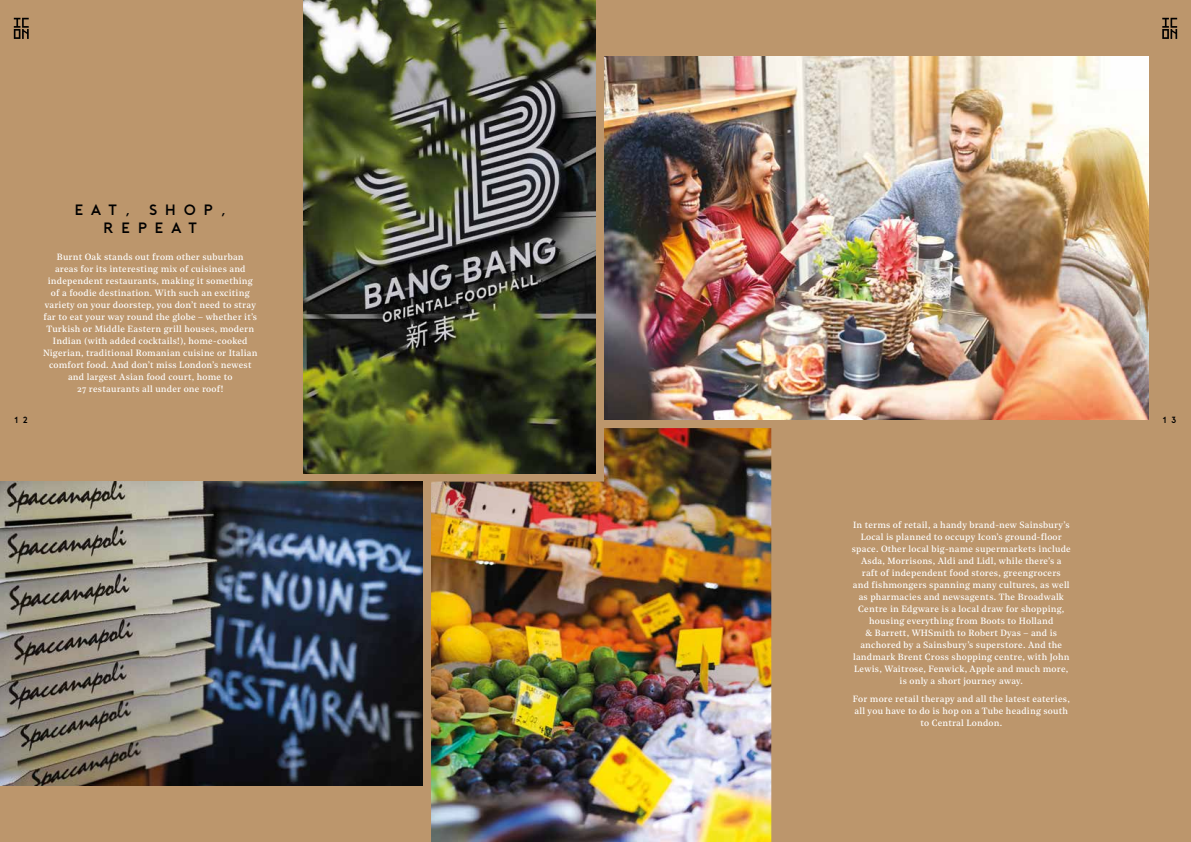
<style>
.page{position:relative;width:1191px;height:842px;background:#bc966c}
.page>*{position:absolute;margin:0;border:0;box-sizing:border-box;transform-origin:0 0}
.t1{font:500 15px/18px "Porter";letter-spacing:.5em;color:#000;text-align:center}
.t2{font:9px/12px "Noe Text";letter-spacing:.025em;color:#fff;text-align:center}
.t3{font:500 9px "Porter";color:#000}
</style>
<div class="page">
<img style="left:431px;top:428px;width:340px;height:414px">
<img style="left:0;top:482px;width:422px;height:303px">
<img style="left:604px;top:57px;width:544px;height:363px">
<img style="left:303px;top:0;width:292px;height:473px">
<svg style="left:14px;top:18px;width:15px;height:21px"></svg>
<svg style="left:1162px;top:18px;width:15px;height:21px"></svg>
<h1 class="t1" style="left:74px;top:201px;width:153px">EAT, SHOP,<br>REPEAT</h1>
<p class="t2" style="left:43px;top:250px;width:216px">Burnt Oak stands out from other suburban<br>areas for its interesting mix of cuisines and independent restaurants, making it something of a foodie destination. With such an exciting variety on your doorstep, you don’t need to stray far to eat your way round the globe – whether it’s Turkish or Middle Eastern grill houses, modern Indian (with added cocktails!), home-cooked Nigerian, traditional Romanian cuisine or Italian comfort food. And don’t miss London’s newest and largest Asian food court, home to<br>27 restaurants all under one roof!</p>
<p class="t3" style="left:15px;top:415px;width:15px">1 2</p>
<p class="t3" style="left:1162px;top:415px;width:15px">1 3</p>
<p class="t2" style="left:851px;top:519px;width:221px">In terms of retail, a handy brand-new Sainsbury’s Local is planned to occupy Icon’s ground-floor space. Other local big-name supermarkets include Asda, Morrisons, Aldi and Lidl, while there’s a<br>raft of independent food stores, greengrocers<br>and fishmongers spanning many cultures, as well as pharmacies and newsagents. The Broadwalk Centre in Edgware is a local draw for shopping, housing everything from Boots to Holland<br>&amp; Barrett, WHSmith to Robert Dyas – and is anchored by a Sainsbury’s superstore. And the landmark Brent Cross shopping centre, with John Lewis, Waitrose, Fenwick, Apple and much more, is only a short journey away.</p>
<p class="t2" style="left:853px;top:692px;width:218px">For more retail therapy and all the latest eateries, all you have to do is hop on a Tube heading south to Central London.</p>
</div>
